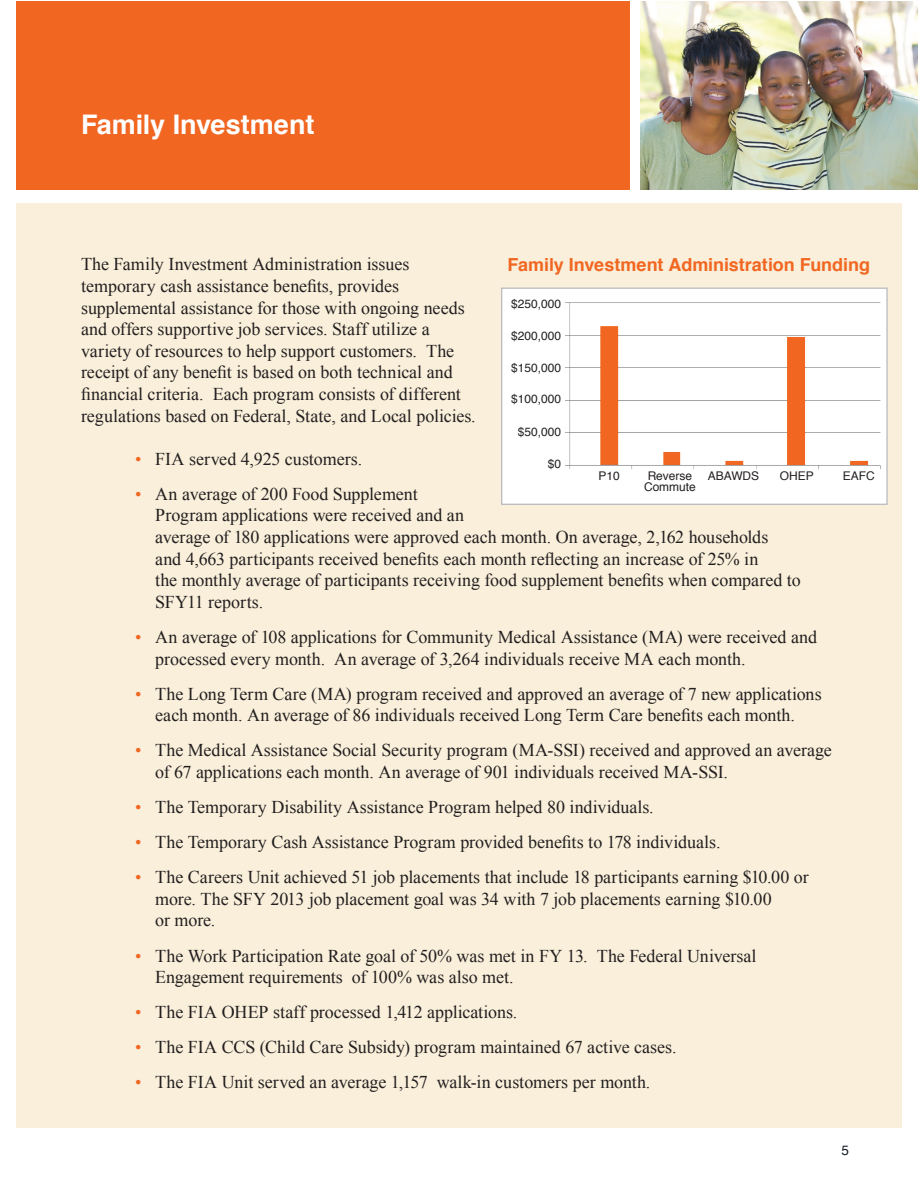
<style>
.page{position:relative;width:918px;height:1188px;background:#fff}
.page>*{position:absolute;margin:0;border:0;box-sizing:border-box;transform-origin:0 0}
.t1{font:700 27px "Helvetica";letter-spacing:-.005em;color:#fff}
.t2{font:18px/21.6px "Times New Roman";letter-spacing:-.005em;color:#231f20}
.t3{font:700 18px "Helvetica";letter-spacing:-.005em;color:#f16722}
.t4{font:13.5px "Helvetica";color:#141a25}
.t5{font:12px/12px "Helvetica";color:#231f20;text-align:center}
.s1{color:#f16722}
</style>
<div class="page">
<div style="left:16px;top:203px;width:886px;height:925px;background:#f9efda"></div>
<div style="left:16px;top:1px;width:902px;height:189px;background:#f16722"></div>
<img style="left:640px;top:1px;width:278px;height:189px">
<div style="left:630px;top:0;width:10px;height:190px;background:#fff"></div>
<img style="left:503px;top:290px;width:378px;height:213px">
<div style="left:501px;top:288px;width:387px;height:217px;border:1px solid #bcbdc0"></div>
<h1 class="t1" style="left:81px;top:103px;width:235px">Family Investment</h1>
<p class="t3" style="left:508px;top:250px;width:364px">Family Investment Administration Funding</p>
<p class="t5" style="left:511px;top:299px;width:51px">$250,000</p>
<p class="t5" style="left:511px;top:330px;width:51px">$200,000</p>
<p class="t5" style="left:511px;top:362px;width:51px">$150,000</p>
<p class="t5" style="left:511px;top:393px;width:51px">$100,000</p>
<p class="t5" style="left:518px;top:426px;width:45px">$50,000</p>
<p class="t5" style="left:548px;top:458px;width:15px">$0</p>
<p class="t5" style="left:599px;top:470px;width:23px">P10</p>
<p class="t5" style="left:644px;top:470px;width:53px">Reverse<br>Commute</p>
<p class="t5" style="left:708px;top:470px;width:53px">ABAWDS</p>
<p class="t5" style="left:780px;top:470px;width:35px">OHEP</p>
<p class="t5" style="left:843px;top:470px;width:33px">EAFC</p>
<p class="t2" style="left:81px;top:253px;width:396px">The Family Investment Administration issues temporary cash assistance benefits, provides supplemental assistance for those with ongoing needs and offers supportive job services. Staff utilize a variety of resources to help support customers. The receipt of any benefit is based on both technical and financial criteria. Each program consists of different regulations based on Federal, State, and Local policies.</p>
<p class="t2" style="left:135px;top:448px;width:229px"><span class="s1">•</span> FIA served 4,925 customers.</p>
<p class="t2" style="left:155px;top:483px;width:647px;text-indent:-20px"><span class="s1">•</span> An average of 200 Food Supplement<br>Program applications were received and an<br>average of 180 applications were approved each month. On average, 2,162 households<br>and 4,663 participants received benefits each month reflecting an increase of 25% in<br>the monthly average of participants receiving food supplement benefits when compared to SFY11 reports.</p>
<p class="t2" style="left:155px;top:626px;width:663px;text-indent:-20px"><span class="s1">•</span> An average of 108 applications for Community Medical Assistance (MA) were received and processed every month. An average of 3,264 individuals receive MA each month.</p>
<p class="t2" style="left:135px;top:683px;width:688px;text-align:center"><span class="s1">•</span> The Long Term Care (MA) program received and approved an average of 7 new applications each month. An average of 86 individuals received Long Term Care benefits each month.</p>
<p class="t2" style="left:155px;top:739px;width:678px;text-indent:-20px"><span class="s1">•</span> The Medical Assistance Social Security program (MA-SSI) received and approved an average of 67 applications each month. An average of 901 individuals received MA-SSI.</p>
<p class="t2" style="left:135px;top:796px;width:520px"><span class="s1">•</span> The Temporary Disability Assistance Program helped 80 individuals.</p>
<p class="t2" style="left:135px;top:831px;width:587px"><span class="s1">•</span> The Temporary Cash Assistance Program provided benefits to 178 individuals.</p>
<p class="t2" style="left:155px;top:866px;width:655px;text-indent:-20px"><span class="s1">•</span> The Careers Unit achieved 51 job placements that include 18 participants earning $10.00 or more. The SFY 2013 job placement goal was 34 with 7 job placements earning $10.00<br>or more.</p>
<p class="t2" style="left:155px;top:944px;width:603px;text-indent:-20px"><span class="s1">•</span> The Work Participation Rate goal of 50% was met in FY 13. The Federal Universal<br>Engagement requirements of 100% was also met.</p>
<p class="t2" style="left:135px;top:1001px;width:384px"><span class="s1">•</span> The FIA OHEP staff processed 1,412 applications.</p>
<p class="t2" style="left:135px;top:1036px;width:543px"><span class="s1">•</span> The FIA CCS (Child Care Subsidy) program maintained 67 active cases.</p>
<p class="t2" style="left:135px;top:1071px;width:517px"><span class="s1">•</span> The FIA Unit served an average 1,157 walk-in customers per month.</p>
<p class="t4" style="left:841px;top:1140px;width:9px">5</p>
</div>
